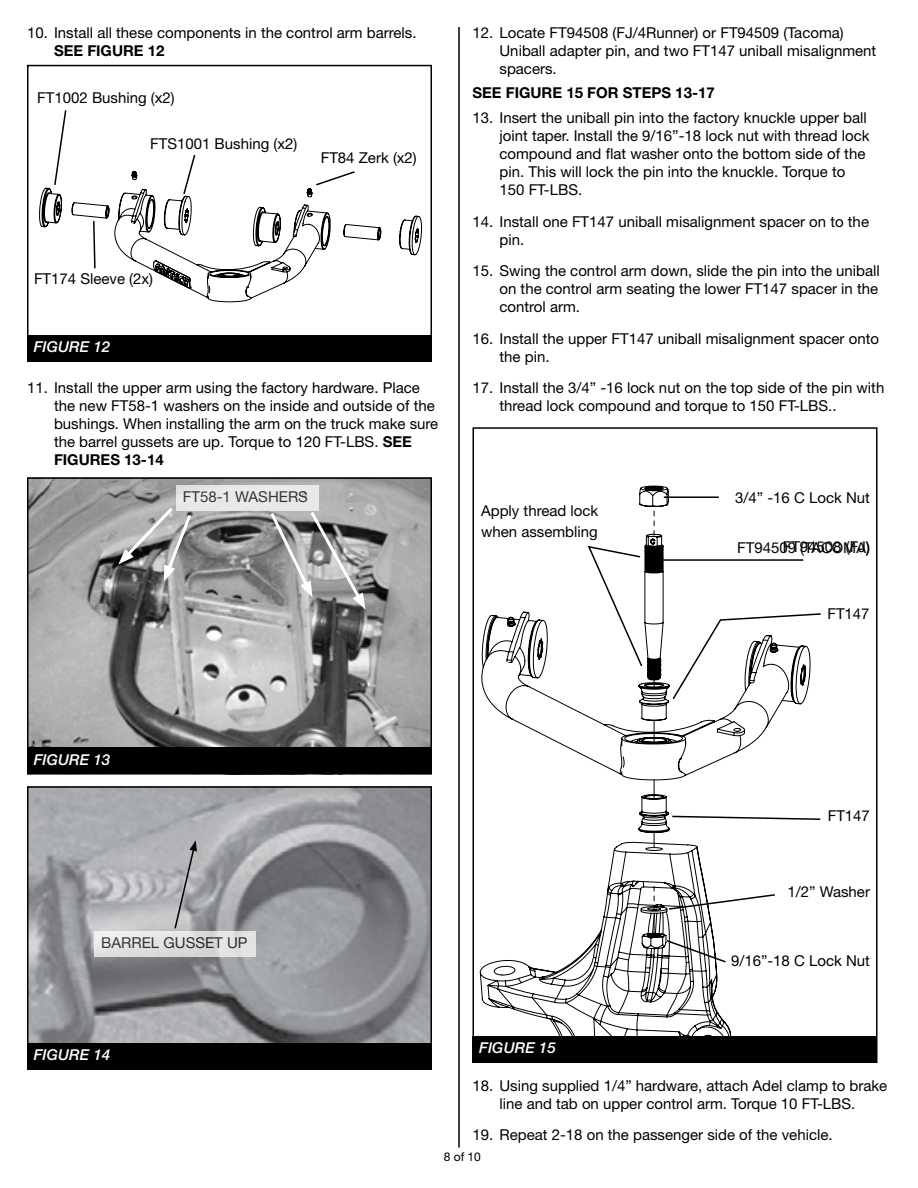
<style>
.page{position:relative;width:918px;height:1188px;background:#fff}
.page>*{position:absolute;margin:0;border:0;box-sizing:border-box;transform-origin:0 0}
.t1{font:15px/18px "Helvetica Neue LT Std";color:#000}
.t2{font:700 15px "Helvetica Neue LT Std";color:#000}
.t3{font:italic 500 15px "Helvetica Neue LT Std";color:#fff}
.t4{font:12px "Helvetica Neue LT Std";color:#000}
.s1{font-weight:700}
</style>
<div class="page">
<hr style="left:458px;top:27px;width:2px;height:1121px;background:#000">
<img style="left:30px;top:789px;width:399px;height:254px">
<div style="left:27px;top:786px;width:405px;height:284px;border:2px solid #000"></div>
<div style="left:94px;top:931px;width:162px;height:26px;background:linear-gradient(to right,#e6e6e7,#dcdddd)"></div>
<svg style="left:173px;top:840px;width:24px;height:90px;background:#a3a5a7"></svg>
<div style="left:27px;top:1043px;width:405px;height:27px;background:#000"></div>
<svg style="left:39px;top:171px;width:383px;height:131px"></svg>
<div style="left:27px;top:65px;width:405px;height:297px;border:2px solid #000"></div>
<svg style="left:182px;top:155px;width:14px;height:41px"></svg>
<svg style="left:53px;top:110px;width:14px;height:77px"></svg>
<svg style="left:314px;top:171px;width:42px;height:16px"></svg>
<svg style="left:92px;top:220px;width:4px;height:50px"></svg>
<div style="left:27px;top:335px;width:405px;height:27px;background:#000"></div>
<svg style="left:479px;top:485px;width:325px;height:551px"></svg>
<svg style="left:654px;top:506px;width:1px;height:29px"></svg>
<svg style="left:654px;top:720px;width:1px;height:22px"></svg>
<svg style="left:654px;top:780px;width:1px;height:18px"></svg>
<svg style="left:654px;top:882px;width:1px;height:51px"></svg>
<svg style="left:654px;top:832px;width:1px;height:16px"></svg>
<div style="left:472px;top:1036px;width:406px;height:27px;background:#000"></div>
<hr style="left:664px;top:496px;width:55px;height:2px;background:#000">
<hr style="left:660px;top:559px;width:143px;height:2px;background:#000">
<svg style="left:671px;top:612px;width:150px;height:89px"></svg>
<svg style="left:671px;top:815px;width:150px;height:6px"></svg>
<svg style="left:667px;top:893px;width:109px;height:18px"></svg>
<svg style="left:665px;top:939px;width:62px;height:25px"></svg>
<svg style="left:586px;top:545px;width:58px;height:123px"></svg>
<img style="left:30px;top:480px;width:399px;height:267px">
<div style="left:27px;top:477px;width:405px;height:297px;border:2px solid #000"></div>
<div style="left:27px;top:747px;width:405px;height:27px;background:#000"></div>
<svg style="left:118px;top:504px;width:76px;height:78px;background:#989898"></svg>
<svg style="left:268px;top:509px;width:97px;height:100px;background:#9a9a9a"></svg>
<div style="left:176px;top:485px;width:143px;height:26px;background:#e8e8e8"></div>
<p class="t1" style="left:27px;top:23px;width:391px">10. Install all these components in the control arm barrels.</p>
<p class="t2" style="left:54px;top:41px;width:112px">SEE FIGURE 12</p>
<p class="t1" style="left:37px;top:88px;width:139px">FT1002 Bushing (x2)</p>
<p class="t1" style="left:150px;top:134px;width:149px">FTS1001 Bushing (x2)</p>
<p class="t1" style="left:321px;top:149px;width:98px">FT84 Zerk (x2)</p>
<p class="t1" style="left:34px;top:269px;width:121px">FT174 Sleeve (2x)</p>
<p class="t3" style="left:34px;top:338px;width:78px">FIGURE 12</p>
<p class="t1" style="left:54px;top:379px;width:386px;text-indent:-27px">11. Install the upper arm using the factory hardware. Place the new FT58-1 washers on the inside and outside of the bushings. When installing the arm on the truck make sure the barrel gussets are up. Torque to 120 FT-LBS. <span class="s1">SEE FIGURES 13-14</span></p>
<p class="t1" style="left:183px;top:488px;width:127px">FT58-1 WASHERS</p>
<p class="t1" style="left:500px;top:23px;width:378px;text-indent:-27px">12. Locate FT94508 (FJ/4Runner) or FT94509 (Tacoma)<br>Uniball adapter pin, and two FT147 uniball misalignment spacers.</p>
<p class="t2" style="left:472px;top:84px;width:244px">SEE FIGURE 15 FOR STEPS 13-17</p>
<p class="t1" style="left:500px;top:109px;width:372px;text-indent:-27px">13. Insert the uniball pin into the factory knuckle upper ball joint taper. Install the 9/16”-18 lock nut with thread lock compound and flat washer onto the bottom side of the pin. This will lock the pin into the knuckle. Torque to 150 FT-LBS.</p>
<p class="t1" style="left:500px;top:212px;width:371px;text-indent:-27px">14. Install one FT147 uniball misalignment spacer on to the pin.</p>
<p class="t1" style="left:500px;top:262px;width:382px;text-align:justify;text-indent:-27px">15. Swing the control arm down, slide the pin into the uniball on the control arm seating the lower FT147 spacer in the control arm.</p>
<p class="t1" style="left:500px;top:329px;width:381px;text-indent:-27px">16. Install the upper FT147 uniball misalignment spacer onto the pin.</p>
<p class="t1" style="left:500px;top:379px;width:386px;text-indent:-27px">17. Install the 3/4” -16 lock nut on the top side of the pin with thread lock compound and torque to 150 FT-LBS..</p>
<p class="t1" style="left:481px;top:500px;width:119px;line-height:21px">Apply thread lock when assembling</p>
<p class="t1" style="left:735px;top:489px;width:136px">3/4” -16 C Lock Nut</p>
<p class="t1" style="left:783px;top:537px;width:85px">FT94508 (FJ</p>
<p class="t1" style="left:737px;top:538px;width:134px">FT94509 (TACOMA)</p>
<p class="t1" style="left:827px;top:604px;width:44px">FT147</p>
<p class="t3" style="left:34px;top:751px;width:78px">FIGURE 13</p>
<p class="t1" style="left:101px;top:934px;width:148px">BARREL GUSSET UP</p>
<p class="t3" style="left:34px;top:1046px;width:78px">FIGURE 14</p>
<p class="t1" style="left:828px;top:807px;width:44px">FT147</p>
<p class="t1" style="left:787px;top:882px;width:84px">1/2” Washer</p>
<p class="t3" style="left:479px;top:1039px;width:78px">FIGURE 15</p>
<p class="t1" style="left:731px;top:952px;width:140px">9/16”-18 C Lock Nut</p>
<p class="t1" style="left:472px;top:1076px;width:416px;text-align:center">18. Using supplied 1/4” hardware, attach Adel clamp to brake line and tab on upper control arm. Torque 10 FT-LBS.</p>
<p class="t1" style="left:472px;top:1126px;width:362px">19. Repeat 2-18 on the passenger side of the vehicle.</p>
<p class="t4" style="left:444px;top:1150px;width:39px">8 of 10</p>
</div>
